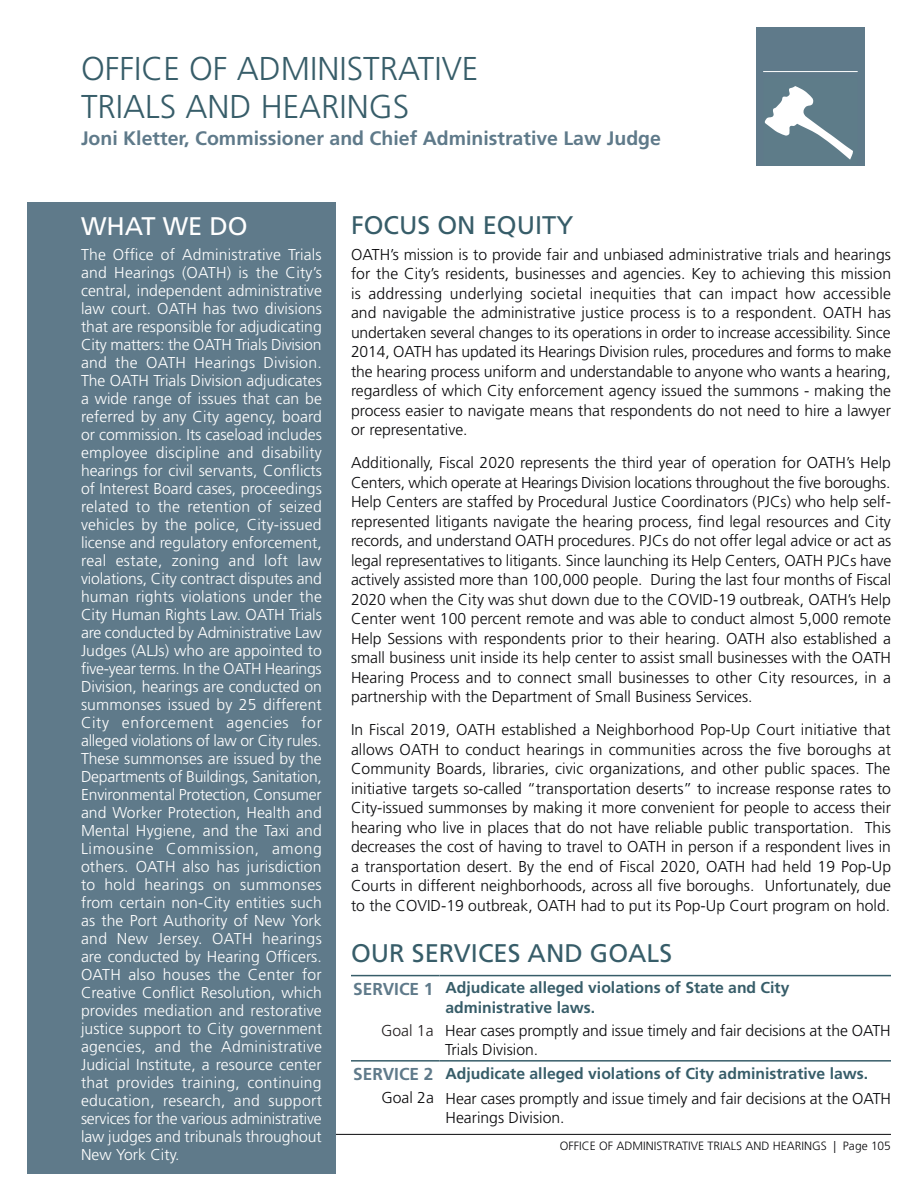
<style>
.page{position:relative;width:918px;height:1188px;background:#fff}
.page>*{position:absolute;margin:0;border:0;box-sizing:border-box;transform-origin:0 0}
.t1{font:300 33px/37.5px "Frutiger LT Std";color:#375d69}
.Headings{font:25.5px "Frutiger LT Std";color:#375d69}
.Heading__What_We_Do{font:25.5px "Frutiger LT Std";color:#fff}
.t2{font:700 19.5px "Frutiger LT Std";color:#5f7a8a}
.Service_Title__1st_p{font:700 17.25px "Frutiger LT Std";color:#5f7a8a}
.Paragraph_Text{font:300 15.75px/19.5px "Frutiger LT Std";color:#09090b;text-align:justify}
.Paragraph_Text__What{font:300 15.75px/18px "Frutiger LT Std";letter-spacing:-.005em;color:#fff;text-align:justify}
.Service_Text{font:700 15.75px/19.5px "Frutiger LT Std";color:#375d69}
.Goal_Title__1st_pg{font:300 15.75px "Frutiger LT Std";color:#231f20}
.Goal_Text{font:300 15.75px "Frutiger LT Std";color:#09090b}
.t3{font:300 12px "Frutiger LT Std";color:#09090b}
</style>
<div class="page">
<hr style="left:27px;top:1134px;width:864px;height:1px;background:#09090b">
<div style="left:756px;top:27px;width:108px;height:139px;background:#5f7a8a"></div>
<svg style="left:765px;top:86px;width:88px;height:74px"></svg>
<hr style="left:763px;top:71px;width:95px;height:1px;background:#fff">
<div style="left:27px;top:202px;width:309px;height:972px;background:#5f7a8a"></div>
<hr style="left:351px;top:1060px;width:89px;height:2px;background:#375d69">
<hr style="left:440px;top:975px;width:451px;height:1px;background:#375d69">
<hr style="left:351px;top:975px;width:89px;height:1px;background:#375d69">
<hr style="left:440px;top:1060px;width:451px;height:2px;background:#375d69">
<h1 class="t1" style="left:81px;top:51px;width:399px">OFFICE OF ADMINISTRATIVE<br>TRIALS AND HEARINGS</h1>
<p class="t2" style="left:81px;top:126px;width:582px">Joni Kletter, Commissioner and Chief Administrative Law Judge</p>
<p class="Heading__What_We_Do" style="left:81px;top:211px;width:168px">WHAT WE DO</p>
<p class="Paragraph_Text__What" style="left:81px;top:246px;width:242px">The Office of Administrative Trials and Hearings (OATH) is the City’s central, independent administrative law court. OATH has two divisions that are responsible for adjudicating City matters: the OATH Trials Division and the OATH Hearings Division.<br>The OATH Trials Division adjudicates a wide range of issues that can be referred by any City agency, board or commission. Its caseload includes employee discipline and disability hearings for civil servants, Conflicts of Interest Board cases, proceedings related to the retention of seized vehicles by the police, City-issued license and regulatory enforcement, real estate, zoning and loft law violations, City contract disputes and human rights violations under the City Human Rights Law. OATH Trials are conducted by Administrative Law Judges (ALJs) who are appointed to five-year terms. In the OATH Hearings Division, hearings are conducted on summonses issued by 25 different City enforcement agencies for alleged violations of law or City rules.<br>These summonses are issued by the Departments of Buildings, Sanitation, Environmental Protection, Consumer and Worker Protection, Health and Mental Hygiene, and the Taxi and Limousine Commission, among others. OATH also has jurisdiction to hold hearings on summonses from certain non-City entities such as the Port Authority of New York and New Jersey. OATH hearings are conducted by Hearing Officers.<br>OATH also houses the Center for Creative Conflict Resolution, which provides mediation and restorative justice support to City government agencies, and the Administrative Judicial Institute, a resource center that provides training, continuing education, research, and support services for the various administrative law judges and tribunals throughout New York City.</p>
<p class="Headings" style="left:351px;top:210px;width:224px">FOCUS ON EQUITY</p>
<p class="Paragraph_Text" style="left:351px;top:245px;width:542px">OATH’s mission is to provide fair and unbiased administrative trials and hearings for the City’s residents, businesses and agencies. Key to achieving this mission is addressing underlying societal inequities that can impact how accessible and navigable the administrative justice process is to a respondent. OATH has undertaken several changes to its operations in order to increase accessibility. Since 2014, OATH has updated its Hearings Division rules, procedures and forms to make the hearing process uniform and understandable to anyone who wants a hearing, regardless of which City enforcement agency issued the summons - making the process easier to navigate means that respondents do not need to hire a lawyer or representative.</p>
<p class="Paragraph_Text" style="left:351px;top:453px;width:542px">Additionally, Fiscal 2020 represents the third year of operation for OATH’s Help Centers, which operate at Hearings Division locations throughout the five boroughs.<br>Help Centers are staffed by Procedural Justice Coordinators (PJCs) who help self&shy;represented litigants navigate the hearing process, find legal resources and City records, and understand OATH procedures. PJCs do not offer legal advice or act as legal representatives to litigants. Since launching its Help Centers, OATH PJCs have actively assisted more than 100,000 people. During the last four months of Fiscal 2020 when the City was shut down due to the COVID-19 outbreak, OATH’s Help Center went 100 percent remote and was able to conduct almost 5,000 remote Help Sessions with respondents prior to their hearing. OATH also established a small business unit inside its help center to assist small businesses with the OATH Hearing Process and to connect small businesses to other City resources, in a partnership with the Department of Small Business Services.</p>
<p class="Paragraph_Text" style="left:351px;top:720px;width:542px">In Fiscal 2019, OATH established a Neighborhood Pop-Up Court initiative that allows OATH to conduct hearings in communities across the five boroughs at Community Boards, libraries, civic organizations, and other public spaces. The initiative targets so-called “transportation deserts” to increase response rates to City-issued summonses by making it more convenient for people to access their hearing who live in places that do not have reliable public transportation. This decreases the cost of having to travel to OATH in person if a respondent lives in a transportation desert. By the end of Fiscal 2020, OATH had held 19 Pop-Up Courts in different neighborhoods, across all five boroughs. Unfortunately, due to the COVID-19 outbreak, OATH had to put its Pop-Up Court program on hold.</p>
<p class="Headings" style="left:351px;top:938px;width:323px">OUR SERVICES AND GOALS</p>
<p class="Service_Title__1st_p" style="left:353px;top:978px;width:82px">SERVICE 1</p>
<p class="Service_Text" style="left:446px;top:978px;width:345px">Adjudicate alleged violations of State and City administrative laws.</p>
<p class="Goal_Title__1st_pg" style="left:381px;top:1022px;width:54px">Goal 1a</p>
<p class="Paragraph_Text" style="left:445px;top:1021px;width:447px">Hear cases promptly and issue timely and fair decisions at the OATH<br>Trials Division.</p>
<p class="Service_Title__1st_p" style="left:353px;top:1064px;width:82px">SERVICE 2</p>
<p class="Service_Text" style="left:446px;top:1063px;width:424px">Adjudicate alleged violations of City administrative laws.</p>
<p class="Goal_Text" style="left:381px;top:1089px;width:54px">Goal 2a</p>
<p class="Paragraph_Text" style="left:446px;top:1089px;width:447px">Hear cases promptly and issue timely and fair decisions at the OATH<br>Hearings Division.</p>
<p class="t3" style="left:560px;top:1139px;width:333px">OFFICE OF ADMINISTRATIVE TRIALS AND HEARINGS | Page 105</p>
</div>
